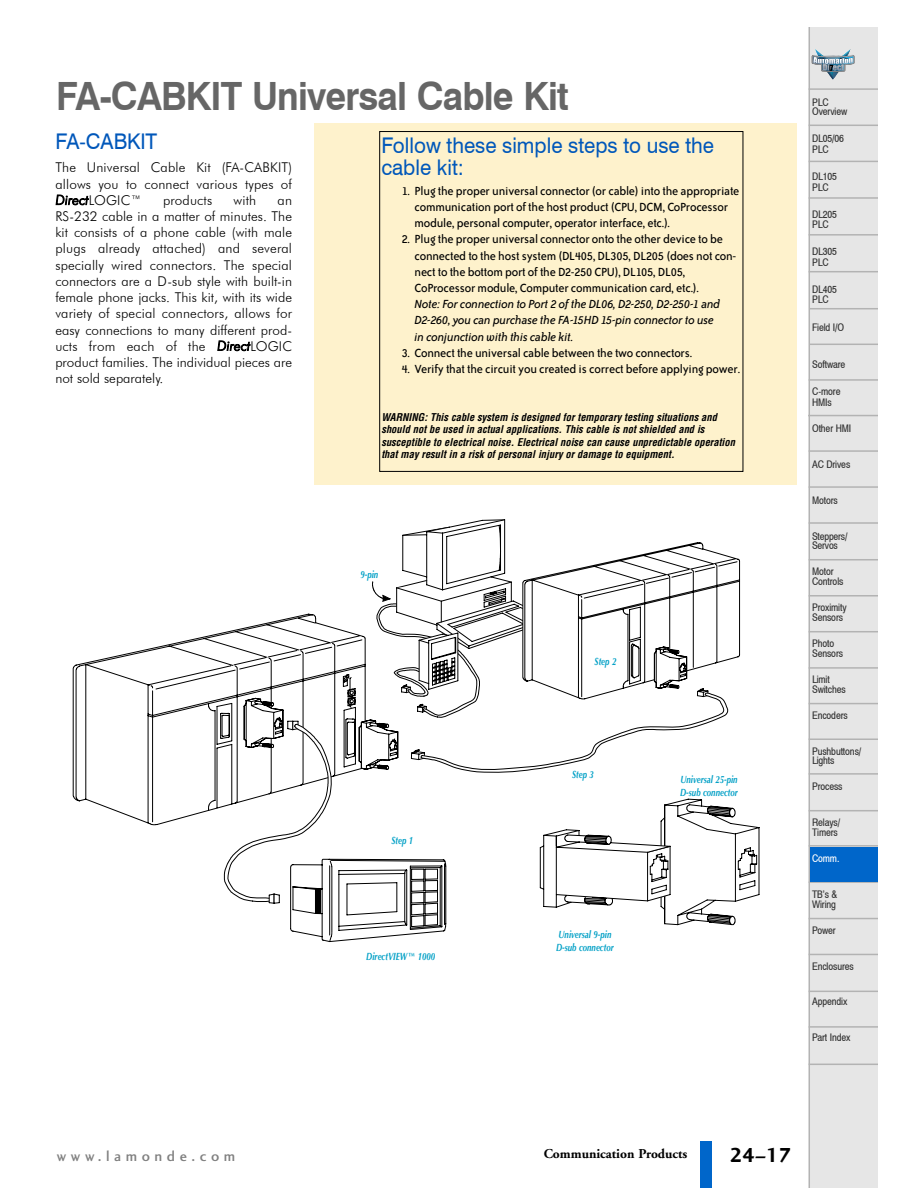
<style>
.page{position:relative;width:918px;height:1188px;background:#fff}
.page>*{position:absolute;margin:0;border:0;box-sizing:border-box;transform-origin:0 0}
.t1{font:700 39px "Swis 721 BT";letter-spacing:-.025em;color:#666;scale:.93 1}
.t2{font:21.6px/22.5px "Swis 721 BT";color:#0057ba;scale:.95 1}
.t3{font:21px "Charlotte Sans Bold Plain";color:#000}
.t4{font:15px "Charlotte Sans Medium Plain";letter-spacing:.305em;color:#808080}
.t5{font:13.5px/16.2px "Bailey Sans ITC";letter-spacing:-.015em;color:#000}
.t6{font:13.5px/16.2px "Futura Lt BT";letter-spacing:.01em;color:#000;text-align:justify}
.t7{font:italic 13.5px/16.2px "Bailey Sans ITC";letter-spacing:-.015em;color:#000}
.t8{font:700 13.5px "Adobe Garamond";color:#000}
.t9{font:10.5px/9.6px "Swiss 721 Narrow SWA";letter-spacing:-.01em;color:#333}
.t10{font:italic 700 condensed 10.5px/12.6px "Helvetica";color:#000}
.t11{font:italic 700 10.5px/12.9px "Optima";color:#02a0c6;scale:.75 1}
.t12{font:10.5px "Swiss 721 Narrow SWA";color:#fff}
.s1{font-style:italic}
</style>
<div class="page">
<div style="left:701px;top:1141px;width:11px;height:47px;background:#0066ca"></div>
<div style="left:314px;top:123px;width:482px;height:361px;background:#fef2cc"></div>
<svg style="left:740px;top:824px;width:20px;height:77px"></svg>
<svg style="left:72px;top:633px;width:148px;height:192px"></svg>
<svg style="left:220px;top:519px;width:520px;height:423px"></svg>
<div style="left:363px;top:825px;width:78px;height:32px;background:#fff"></div>
<div style="left:380px;top:131px;width:363px;height:341px;border:1px solid #000"></div>
<div style="left:809px;top:27px;width:69px;height:1161px;background:#e6e6e6"></div>
<svg style="left:812px;top:49px;width:42px;height:31px"></svg>
<hr style="left:809px;top:125px;width:69px;height:1px;background:#b3b3b3">
<hr style="left:809px;top:88px;width:69px;height:2px;background:#b3b3b3">
<hr style="left:809px;top:27px;width:1px;height:1161px;background:#b3b3b3">
<hr style="left:809px;top:161px;width:69px;height:1px;background:#b3b3b3">
<hr style="left:809px;top:197px;width:69px;height:2px;background:#b3b3b3">
<hr style="left:809px;top:234px;width:69px;height:2px;background:#b3b3b3">
<hr style="left:809px;top:271px;width:69px;height:1px;background:#b3b3b3">
<hr style="left:809px;top:308px;width:69px;height:1px;background:#b3b3b3">
<hr style="left:809px;top:344px;width:69px;height:1px;background:#b3b3b3">
<hr style="left:809px;top:379px;width:69px;height:2px;background:#b3b3b3">
<hr style="left:808px;top:415px;width:70px;height:1px;background:#b3b3b3">
<hr style="left:809px;top:450px;width:69px;height:2px;background:#b3b3b3">
<hr style="left:809px;top:486px;width:69px;height:2px;background:#b3b3b3">
<hr style="left:809px;top:522px;width:69px;height:2px;background:#b3b3b3">
<hr style="left:809px;top:559px;width:69px;height:1px;background:#b3b3b3">
<hr style="left:809px;top:595px;width:69px;height:2px;background:#b3b3b3">
<hr style="left:809px;top:631px;width:69px;height:1px;background:#b3b3b3">
<hr style="left:809px;top:667px;width:69px;height:2px;background:#b3b3b3">
<hr style="left:809px;top:703px;width:69px;height:1px;background:#b3b3b3">
<hr style="left:809px;top:738px;width:69px;height:2px;background:#b3b3b3">
<hr style="left:809px;top:773px;width:69px;height:2px;background:#b3b3b3">
<hr style="left:809px;top:810px;width:69px;height:1px;background:#b3b3b3">
<hr style="left:809px;top:845px;width:69px;height:2px;background:#b3b3b3">
<hr style="left:809px;top:881px;width:69px;height:2px;background:#b3b3b3">
<hr style="left:809px;top:918px;width:69px;height:1px;background:#b3b3b3">
<hr style="left:809px;top:954px;width:69px;height:1px;background:#b3b3b3">
<hr style="left:809px;top:991px;width:69px;height:1px;background:#b3b3b3">
<hr style="left:809px;top:1026px;width:69px;height:2px;background:#b3b3b3">
<hr style="left:809px;top:1064px;width:69px;height:1px;background:#b3b3b3">
<div style="left:810px;top:847px;width:68px;height:34px;background:#0066ca"></div>
<h1 class="t1" style="left:56px;top:70px;width:552px">FA-CABKIT Universal Cable Kit</h1>
<h2 class="t2" style="left:55px;top:130px;width:109px">FA-CABKIT</h2>
<p class="t6" style="left:55px;top:159px;width:238px">The Universal Cable Kit (FA-CABKIT) allows you to connect various types of <span class="s1">Direct</span>LOGIC™</p>
<p class="t6" style="left:163px;top:192px;width:51px">products</p>
<p class="t6" style="left:234px;top:192px;width:24px">with</p>
<p class="t6" style="left:55px;top:192px;width:238px;text-indent:222px">an RS-232 cable in a matter of minutes. The kit consists of a phone cable (with male plugs already attached) and several specially wired connectors. The special connectors are a D-sub style with built-in female phone jacks. This kit, with its wide variety of special connectors, allows for easy connections to many different prod&shy;ucts from each of the <span class="s1">Direct</span>LOGIC product families. The individual pieces are not sold separately.</p>
<h2 class="t2" style="left:381px;top:133px;width:352px">Follow these simple steps to use the cable kit:</h2>
<p class="t5" style="left:415px;top:184px;width:326px;text-indent:-13px">1. Plug the proper universal connector (or cable) into the appropriate communication port of the host product (CPU, DCM, CoProcessor module, personal computer, operator interface, etc.).</p>
<p class="t5" style="left:415px;top:232px;width:323px;text-indent:-13px">2. Plug the proper universal connector onto the other device to be connected to the host system (DL405, DL305, DL205 (does not con&shy;nect to the bottom port of the D2-250 CPU), DL105, DL05, CoProcessor module, Computer communication card, etc.).</p>
<p class="t7" style="left:415px;top:297px;width:307px">Note: For connection to Port 2 of the DL06, D2-250, D2-250-1 and<br>D2-260, you can purchase the FA-15HD 15-pin connector to use in conjunction with this cable kit.</p>
<p class="t5" style="left:402px;top:346px;width:292px">3. Connect the universal cable between the two connectors.</p>
<p class="t5" style="left:402px;top:362px;width:340px">4. Verify that the circuit you created is correct before applying power.</p>
<p class="t10" style="left:381px;top:411px;width:357px">WARNING: This cable system is designed for temporary testing situations and should not be used in actual applications. This cable is not shielded and is susceptible to electrical noise. Electrical noise can cause unpredictable operation that may result in a risk of personal injury or damage to equipment.</p>
<p class="t11" style="left:360px;top:569px;width:25px">9-pin</p>
<p class="t11" style="left:392px;top:835px;width:31px">Step 1</p>
<p class="t11" style="left:366px;top:951px;width:93px">DirectVIEW™ 1000</p>
<p class="t11" style="left:595px;top:656px;width:31px">Step 2</p>
<p class="t11" style="left:572px;top:769px;width:31px">Step 3</p>
<p class="t11" style="left:556px;top:929px;width:78px">Universal 9-pin<br>D-sub connector</p>
<p class="t11" style="left:680px;top:774px;width:78px">Universal 25-pin<br>D-sub connector</p>
<p class="t9" style="left:812px;top:97px;width:37px">PLC<br>Overview</p>
<p class="t9" style="left:812px;top:133px;width:33px;line-height:10.5px">DL05/06<br>PLC</p>
<p class="t9" style="left:812px;top:171px;width:26px;line-height:10.5px">DL105<br>PLC</p>
<p class="t9" style="left:812px;top:209px;width:26px;line-height:10.5px">DL205<br>PLC</p>
<p class="t9" style="left:812px;top:246px;width:26px;line-height:10.5px">DL305<br>PLC</p>
<p class="t9" style="left:812px;top:284px;width:26px;line-height:10.5px">DL405<br>PLC</p>
<p class="t9" style="left:812px;top:322px;width:34px">Field I/O</p>
<p class="t9" style="left:812px;top:360px;width:35px">Software</p>
<p class="t9" style="left:812px;top:386px;width:30px;line-height:10.5px">C-more<br>HMIs</p>
<p class="t9" style="left:812px;top:423px;width:41px">Other HMI</p>
<p class="t9" style="left:812px;top:459px;width:40px">AC Drives</p>
<p class="t9" style="left:812px;top:495px;width:27px">Motors</p>
<p class="t9" style="left:812px;top:531px;width:37px">Steppers/<br>Servos</p>
<p class="t9" style="left:812px;top:567px;width:33px">Motor<br>Controls</p>
<p class="t9" style="left:812px;top:603px;width:36px">Proximity<br>Sensors</p>
<p class="t9" style="left:812px;top:638px;width:33px">Photo<br>Sensors</p>
<p class="t9" style="left:812px;top:674px;width:35px">Limit<br>Switches</p>
<p class="t9" style="left:812px;top:710px;width:37px">Encoders</p>
<p class="t9" style="left:812px;top:746px;width:51px">Pushbuttons/<br>Lights</p>
<p class="t9" style="left:812px;top:782px;width:32px">Process</p>
<p class="t9" style="left:812px;top:818px;width:30px">Relays/<br>Timers</p>
<p class="t12" style="left:812px;top:852px;width:29px">Comm.</p>
<p class="t9" style="left:812px;top:889px;width:27px">TB’s &amp;<br>Wiring</p>
<p class="t9" style="left:812px;top:925px;width:25px">Power</p>
<p class="t9" style="left:812px;top:961px;width:43px">Enclosures</p>
<p class="t9" style="left:812px;top:997px;width:37px">Appendix</p>
<p class="t9" style="left:812px;top:1033px;width:40px">Part Index</p>
<p class="t4" style="left:57px;top:1149px;width:180px">www.lamonde.com</p>
<p class="t8" style="left:544px;top:1148px;width:145px">Communication Products</p>
<h3 class="t3" style="left:730px;top:1146px;width:63px">24–17</h3>
</div>
